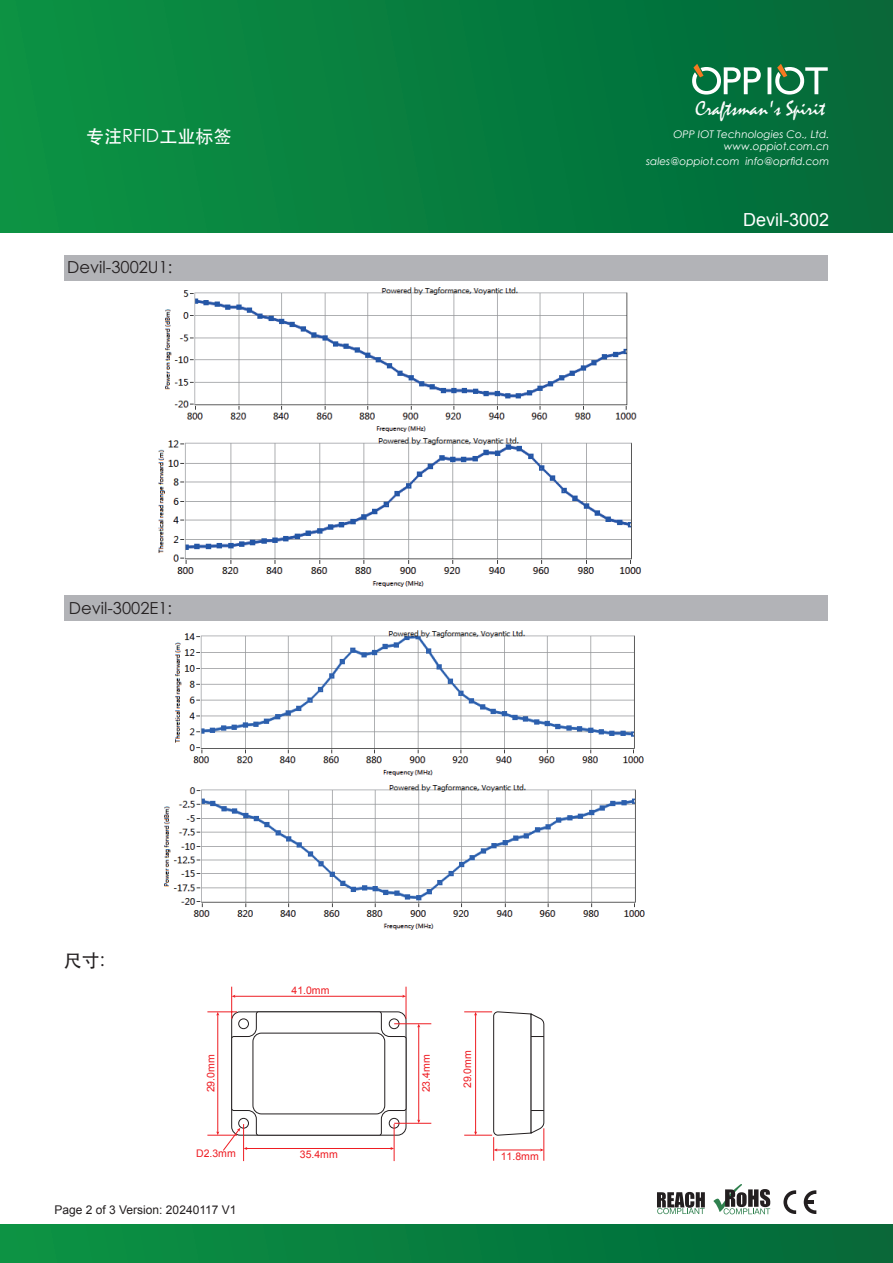
<style>
.page{position:relative;width:893px;height:1263px;background:#fff}
.page>*{position:absolute;margin:0;border:0;box-sizing:border-box;transform-origin:0 0}
.t1{font:21px "Mistral";color:#fff}
.t2{font:18px "Arial";color:#fff}
.t3{font:18px "ST Heiti";color:#fff}
.t4{font:18px "ST Heiti";color:#231f20}
.t5{font:16.5px "ST Heiti";color:#231f20}
.t6{font:12px "Arial";color:#231f20}
.t7{font:italic 10.5px/14.2px "Century Gothic";color:#fff;text-align:right}
.t8{font:10.5px "Arial";color:#ee1d23}
</style>
<div class="page">
<div style="left:0;top:0;width:893px;height:232px;background:linear-gradient(to right,#0c9244,#02683a)"></div>
<div style="left:0;top:1225px;width:893px;height:38px;background:linear-gradient(to right,#0c9344,#026839)"></div>
<svg style="left:692px;top:64px;width:136px;height:31px"></svg>
<svg style="left:783px;top:1190px;width:13px;height:24px"></svg>
<svg style="left:804px;top:1190px;width:12px;height:24px"></svg>
<svg style="left:713px;top:1184px;width:57px;height:30px"></svg>
<svg style="left:657px;top:1192px;width:48px;height:22px"></svg>
<div style="left:65px;top:255px;width:763px;height:26px;background:#b2b3b7"></div>
<div style="left:65px;top:595px;width:763px;height:26px;background:#b2b3b7"></div>
<img style="left:175px;top:630px;width:469px;height:146px">
<img style="left:164px;top:784px;width:481px;height:146px">
<img style="left:165px;top:287px;width:472px;height:145px">
<img style="left:158px;top:437px;width:483px;height:150px">
<hr style="left:394px;top:1023px;width:37px;height:1px;background:#ee1d23">
<hr style="left:394px;top:1123px;width:37px;height:1px;background:#ee1d23">
<hr style="left:234px;top:996px;width:170px;height:1px;background:#ee1d23">
<hr style="left:231px;top:987px;width:1px;height:32px;background:#ee1d23">
<hr style="left:406px;top:987px;width:1px;height:32px;background:#ee1d23">
<hr style="left:394px;top:1124px;width:1px;height:37px;background:#ee1d23">
<hr style="left:243px;top:1124px;width:1px;height:37px;background:#ee1d23">
<hr style="left:418px;top:1025px;width:1px;height:96px;background:#ee1d23">
<hr style="left:207px;top:1135px;width:30px;height:1px;background:#ee1d23">
<hr style="left:207px;top:1011px;width:30px;height:1px;background:#ee1d23">
<svg style="left:417px;top:1119px;width:3px;height:4px"></svg>
<svg style="left:464px;top:1011px;width:81px;height:150px"></svg>
<svg style="left:216px;top:1011px;width:191px;height:140px"></svg>
<div style="left:253px;top:1033px;width:132px;height:81px;background:#fff;border-radius:9px"></div>
<div style="left:252px;top:1033px;width:133px;height:81px;border:1px solid #231f20;border-radius:9px"></div>
<h2 class="t3" style="left:86px;top:128px;width:147px">专注RFID工业标签</h2>
<h3 class="t5" style="left:67px;top:260px;width:107px">Devil-3002U1:</h3>
<h3 class="t5" style="left:69px;top:600px;width:105px">Devil-3002E1:</h3>
<h1 class="t1" style="left:696px;top:96px;width:131px">Craftsman's Spirit</h1>
<p class="t7" style="left:673px;top:127px;width:157px">OPP IOT Technologies Co., Ltd.</p>
<p class="t7" style="left:646px;top:139px;width:185px">www.oppiot.com.cn sales@oppiot.com info@oprfid.com</p>
<h2 class="t2" style="left:743px;top:208px;width:88px">Devil-3002</h2>
<h2 class="t4" style="left:64px;top:951px;width:42px">尺寸:</h2>
<p class="t8" style="left:204px;top:1092px;width:39px;rotate:-90deg">29.0mm</p>
<p class="t8" style="left:291px;top:983px;width:39px">41.0mm</p>
<p class="t8" style="left:196px;top:1147px;width:41px">D2.3mm</p>
<p class="t8" style="left:300px;top:1148px;width:39px">35.4mm</p>
<p class="t6" style="left:55px;top:1202px;width:183px">Page 2 of 3 Version: 20240117 V1</p>
<p class="t8" style="left:419px;top:1092px;width:39px;rotate:-90deg">23.4mm</p>
<p class="t8" style="left:461px;top:1088px;width:39px;rotate:-90deg">29.0mm</p>
<p class="t8" style="left:501px;top:1149px;width:39px">11.8mm</p>
</div>
